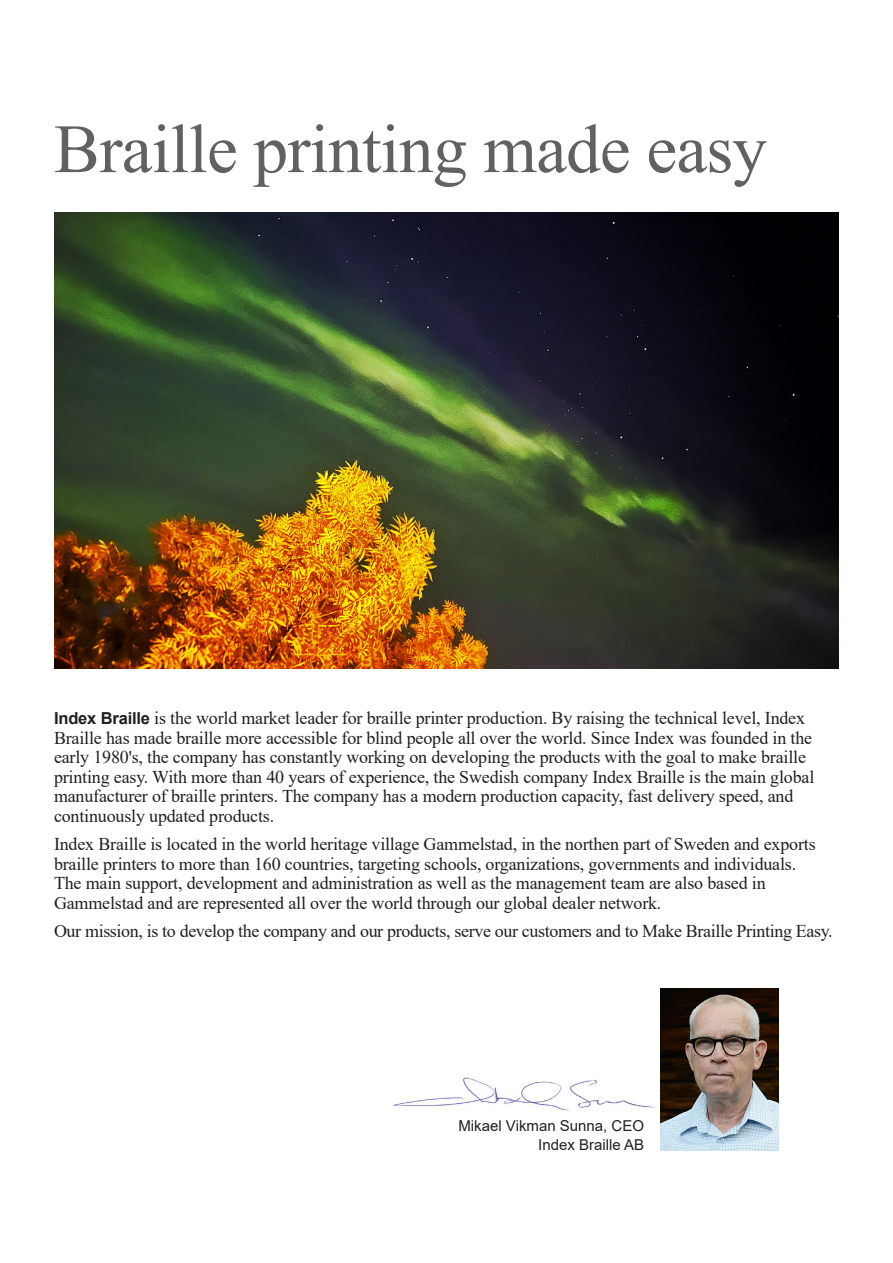
<style>
.page{position:relative;width:893px;height:1263px;background:#fff}
.page>*{position:absolute;margin:0;border:0;box-sizing:border-box;transform-origin:0 0}
.t1{font:69px "Times New Roman";letter-spacing:-.01em;color:#616164}
.t2{font:18px/19.5px "Times New Roman";letter-spacing:-.01em;color:#231f20}
.t3{font:15px "Arial";color:#231f20}
.s1{font-family:"Arial";font-weight:700;font-size:16.5px}
</style>
<div class="page">
<img style="left:54px;top:213px;width:785px;height:456px">
<img style="left:393px;top:1077px;width:263px;height:34px">
<img style="left:660px;top:988px;width:118px;height:163px">
<p class="t1" style="left:54px;top:100px;width:714px">Braille printing made easy</p>
<p class="t2" style="left:54px;top:708px;width:762px"><span class="s1">Index Braille</span> is the world market leader for braille printer production. By raising the technical level, Index Braille has made braille more accessible for blind people all over the world. Since Index was founded in the early 1980's, the company has constantly working on developing the products with the goal to make braille printing easy. With more than 40 years of experience, the Swedish company Index Braille is the main global manufacturer of braille printers. The company has a modern production capacity, fast delivery speed, and continuously updated products.</p>
<p class="t2" style="left:54px;top:834px;width:763px">Index Braille is located in the world heritage village Gammelstad, in the northen part of Sweden and exports braille printers to more than 160 countries, targeting schools, organizations, governments and individuals.</p>
<p class="t2" style="left:54px;top:873px;width:713px">The main support, development and administration as well as the management team are also based in<br>Gammelstad and are represented all over the world through our global dealer network.</p>
<p class="t2" style="left:54px;top:921px;width:780px">Our mission, is to develop the company and our products, serve our customers and to Make Braille Printing Easy.</p>
<p class="t3" style="left:458px;top:1115px;width:187px">Mikael Vikman Sunna, CEO</p>
<p class="t3" style="left:538px;top:1134px;width:107px">Index Braille AB</p>
</div>
